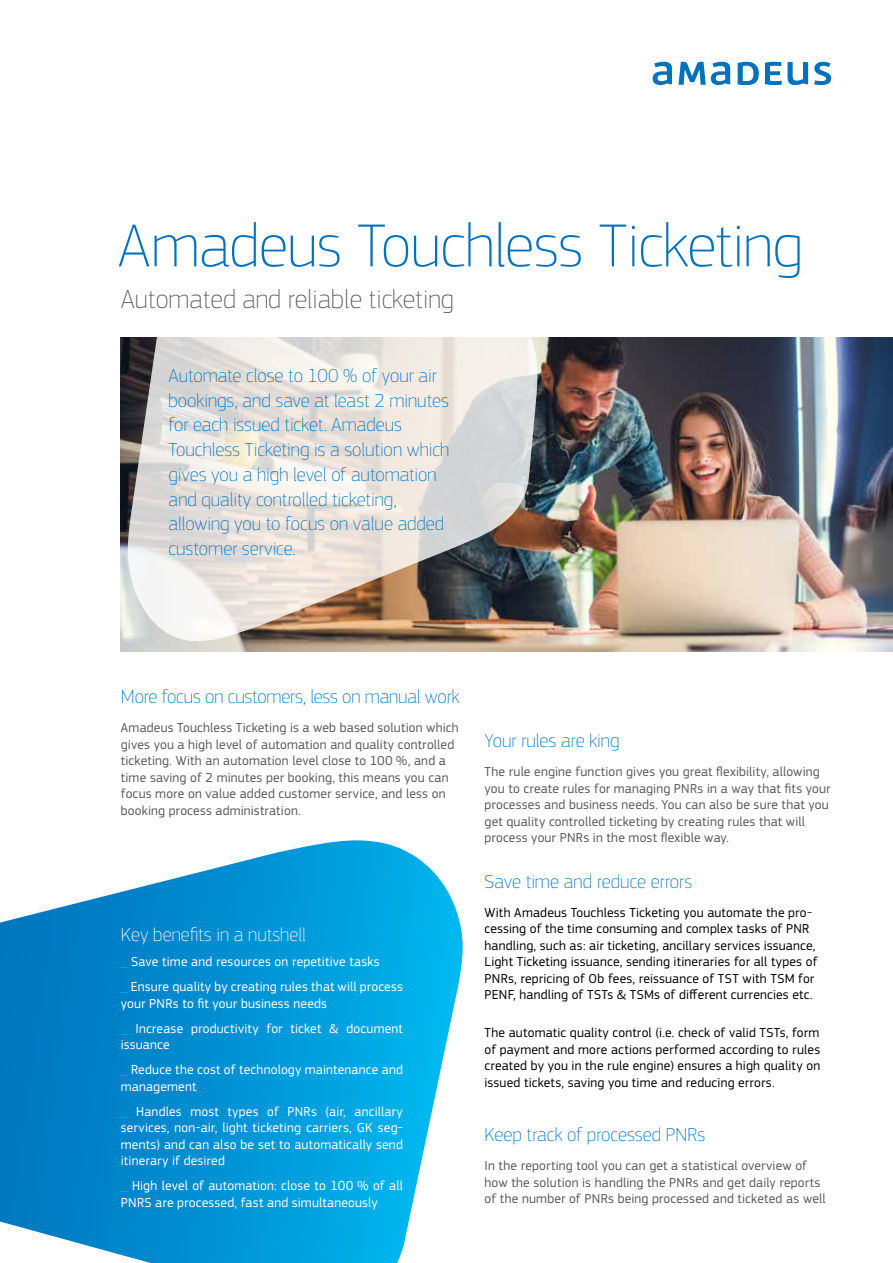
<style>
.page{position:relative;width:893px;height:1263px;background:#fff}
.page>*{position:absolute;margin:0;border:0;box-sizing:border-box;transform-origin:0 0}
.t1{font:100 63px "Amadeus";letter-spacing:-.01em;color:#0072bc}
.t2{font:100 27px "Amadeus";color:#58595b}
.t3{font:100 19.5px/24.8px "Amadeus";letter-spacing:-.005em;color:#0072bc}
.t4{font:100 19.5px "Amadeus";color:#fff}
.t5{font:13.5px/16.5px "Amadeus";letter-spacing:.015em;color:#58595b}
.t6{font:13.5px/16.5px "Amadeus";letter-spacing:.015em;color:#000}
.t7{font:13.5px/25px "Amadeus";letter-spacing:.015em;color:#fff}
.s1{color:#00bdf2}
</style>
<div class="page">
<svg style="left:0;top:840px;width:463px;height:423px;background:#25a3da"></svg>
<img style="left:121px;top:338px;width:772px;height:313px">
<svg style="left:653px;top:62px;width:178px;height:23px"></svg>
<svg style="left:126px;top:337px;width:414px;height:310px;background:#cdc5bf"></svg>
<h1 class="t1" style="left:118px;top:209px;width:686px">Amadeus Touchless Ticketing</h1>
<h2 class="t2" style="left:121px;top:283px;width:334px">Automated and reliable ticketing</h2>
<p class="t3" style="left:169px;top:363px;width:282px">Automate close to 100 % of your air bookings, and save at least 2 minutes for each issued ticket. Amadeus Touchless Ticketing is a solution which gives you a high level of automation and quality controlled ticketing, allowing you to focus on value added customer service.</p>
<h3 class="t3" style="left:121px;top:684px;width:340px">More focus on customers, less on manual work</h3>
<p class="t5" style="left:121px;top:719px;width:339px">Amadeus Touchless Ticketing is a web based solution which gives you a high level of automation and quality controlled ticketing. With an automation level close to 100 %, and a time saving of 2 minutes per booking, this means you can focus more on value added customer service, and less on booking process administration.</p>
<h3 class="t3" style="left:485px;top:728px;width:136px">Your rules are king</h3>
<p class="t5" style="left:485px;top:764px;width:348px">The rule engine function gives you great flexibility, allowing you to create rules for managing PNRs in a way that fits your processes and business needs. You can also be sure that you get quality controlled ticketing by creating rules that will process your PNRs in the most flexible way.</p>
<h3 class="t3" style="left:485px;top:868px;width:209px">Save time and reduce errors</h3>
<p class="t6" style="left:485px;top:904px;width:334px">With Amadeus Touchless Ticketing you automate the pro&shy;cessing of the time consuming and complex tasks of PNR handling, such as: air ticketing, ancillary services issuance, Light Ticketing issuance, sending itineraries for all types of PNRs, repricing of Ob fees, reissuance of TST with TSM for PENF, handling of TSTs &amp; TSMs of different currencies etc.</p>
<p class="t6" style="left:485px;top:1024px;width:337px;text-align:justify">The automatic quality control (i.e. check of valid TSTs, form of payment and more actions performed according to rules created by you in the rule engine) ensures a high quality on issued tickets, saving you time and reducing errors.</p>
<h3 class="t3" style="left:485px;top:1122px;width:222px">Keep track of processed PNRs</h3>
<p class="t5" style="left:485px;top:1158px;width:342px">In the reporting tool you can get a statistical overview of how the solution is handling the PNRs and get daily reports of the number of PNRs being processed and ticketed as well</p>
<h3 class="t4" style="left:121px;top:923px;width:187px">Key benefits in a nutshell</h3>
<p class="t7" style="left:121px;top:949px;width:284px"><span class="s1">_</span> Save time and resources on repetitive tasks<br><span class="s1">_</span> Ensure quality by creating rules that will process</p>
<p class="t7" style="left:121px;top:991px;width:284px">your PNRs to fit your business needs<br><span class="s1">_</span> Increase productivity for ticket &amp; document</p>
<p class="t7" style="left:121px;top:1032px;width:284px">issuance<br><span class="s1">_</span> Reduce the cost of technology maintenance and</p>
<p class="t7" style="left:121px;top:1074px;width:284px">management<br><span class="s1">_</span> Handles most types of PNRs (air, ancillary</p>
<p class="t7" style="left:121px;top:1119px;width:284px;line-height:16.5px;text-align:justify">services, non-air, light ticketing carriers, GK seg&shy;ments) and can also be set to automatically send itinerary if desired</p>
<p class="t7" style="left:121px;top:1177px;width:284px;line-height:16.5px"><span class="s1">_</span> High level of automation: close to 100 % of all<br>PNRS are processed, fast and simultaneously</p>
</div>
